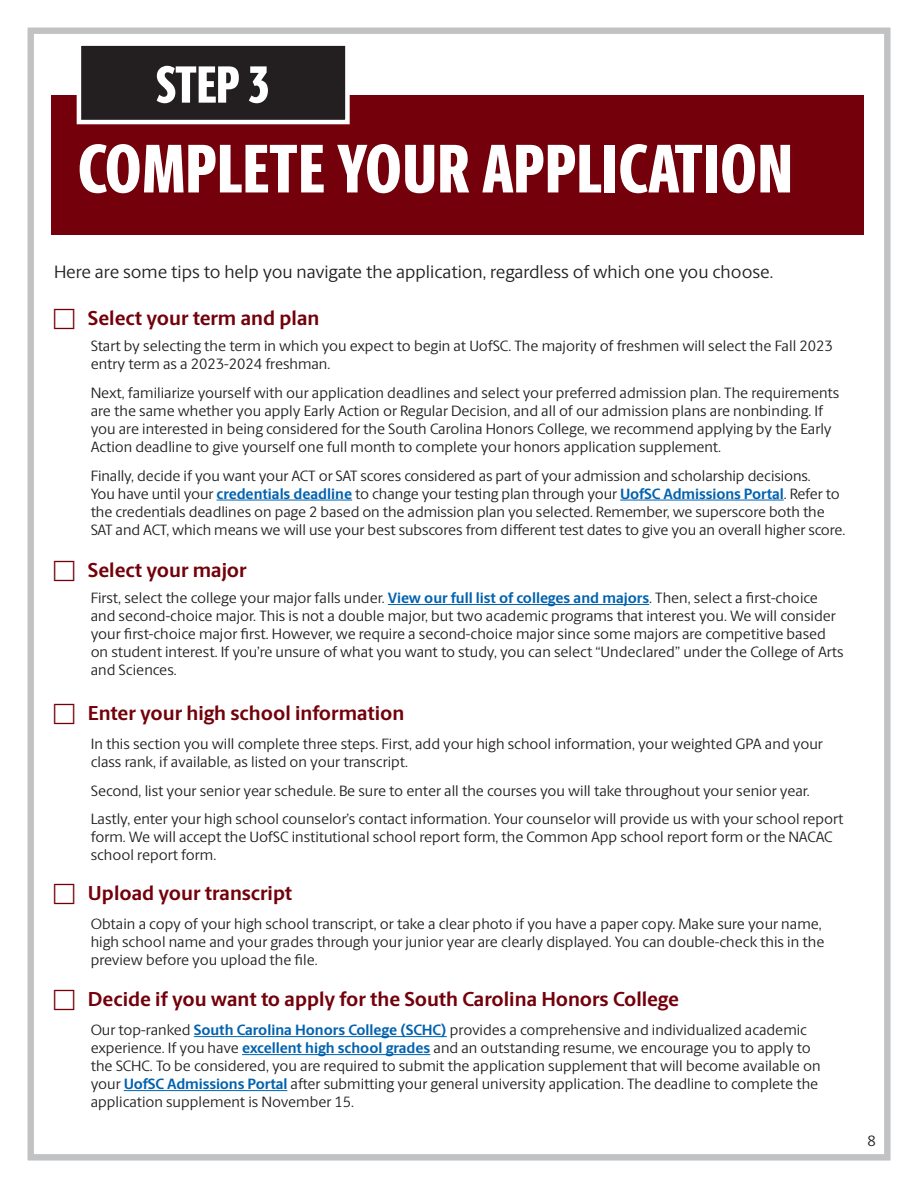
<style>
.page{position:relative;width:918px;height:1188px;background:#fff}
.page>*{position:absolute;margin:0;border:0;box-sizing:border-box;transform-origin:0 0}
.t1{font:800 69px "Berlingske Sans X Cn";letter-spacing:.01em;color:#fff}
.t2{font:800 52.5px "Berlingske Sans X Cn";color:#fff}
.t3{font:700 20.25px "Berlingske Sans";color:#73000a}
.t4{font:18px "Berlingske Sans";color:#231f20}
.t5{font:15px/18px "Berlingske Sans";color:#231f20}
.s1{font-weight:700;color:#0162b0}
</style>
<div class="page">
<div style="left:28px;top:28px;width:862px;height:1132px;border:6px solid #c1c2c4"></div>
<hr style="left:194px;top:1036px;width:253px;height:1px;background:#0162b0">
<hr style="left:242px;top:1054px;width:188px;height:1px;background:#0162b0">
<hr style="left:124px;top:1090px;width:163px;height:1px;background:#0162b0">
<hr style="left:217px;top:500px;width:135px;height:1px;background:#0162b0">
<hr style="left:620px;top:500px;width:164px;height:1px;background:#0162b0">
<hr style="left:388px;top:604px;width:261px;height:1px;background:#0162b0">
<div style="left:52px;top:96px;width:812px;height:139px;background:#73000a"></div>
<div style="left:79px;top:44px;width:268px;height:78px;background:#231f20"></div>
<div style="left:77px;top:41px;width:273px;height:83px;border:4px solid #fff"></div>
<p class="t2" style="left:156px;top:45px;width:115px">STEP 3</p>
<p class="t1" style="left:78px;top:117px;width:716px">COMPLETE YOUR APPLICATION</p>
<p class="t4" style="left:54px;top:259px;width:721px">Here are some tips to help you navigate the application, regardless of which one you choose.</p>
<p class="t3" style="left:88px;top:303px;width:233px">Select your term and plan</p>
<p class="t5" style="left:91px;top:336px;width:744px">Start by selecting the term in which you expect to begin at UofSC. The majority of freshmen will select the Fall 2023 entry term as a 2023-2024 freshman.</p>
<p class="t5" style="left:91px;top:383px;width:750px">Next, familiarize yourself with our application deadlines and select your preferred admission plan. The requirements are the same whether you apply Early Action or Regular Decision, and all of our admission plans are nonbinding. If you are interested in being considered for the South Carolina Honors College, we recommend applying by the Early Action deadline to give yourself one full month to complete your honors application supplement.</p>
<p class="t5" style="left:91px;top:466px;width:756px">Finally, decide if you want your ACT or SAT scores considered as part of your admission and scholarship decisions.<br>You have until your <span class="s1">credentials deadline</span> to change your testing plan through your <span class="s1">UofSC Admissions Portal</span>. Refer to the credentials deadlines on page 2 based on the admission plan you selected. Remember, we superscore both the SAT and ACT, which means we will use your best subscores from different test dates to give you an overall higher score.</p>
<p class="t3" style="left:88px;top:555px;width:160px">Select your major</p>
<p class="t5" style="left:91px;top:588px;width:755px">First, select the college your major falls under. <span class="s1">View our full list of colleges and majors</span>. Then, select a first-choice and second-choice major. This is not a double major, but two academic programs that interest you. We will consider your first-choice major first. However, we require a second-choice major since some majors are competitive based on student interest. If you’re unsure of what you want to study, you can select “Undeclared” under the College of Arts and Sciences.</p>
<p class="t3" style="left:88px;top:698px;width:318px">Enter your high school information</p>
<p class="t5" style="left:91px;top:734px;width:734px">In this section you will complete three steps. First, add your high school information, your weighted GPA and your class rank, if available, as listed on your transcript.</p>
<p class="t5" style="left:91px;top:781px;width:721px">Second, list your senior year schedule. Be sure to enter all the courses you will take throughout your senior year.</p>
<p class="t5" style="left:91px;top:810px;width:754px">Lastly, enter your high school counselor’s contact information. Your counselor will provide us with your school report form. We will accept the UofSC institutional school report form, the Common App school report form or the NACAC school report form.</p>
<p class="t3" style="left:88px;top:878px;width:206px">Upload your transcript</p>
<p class="t5" style="left:91px;top:914px;width:735px">Obtain a copy of your high school transcript, or take a clear photo if you have a paper copy. Make sure your name, high school name and your grades through your junior year are clearly displayed. You can double-check this in the preview before you upload the file.</p>
<p class="t3" style="left:88px;top:984px;width:593px">Decide if you want to apply for the South Carolina Honors College</p>
<p class="t5" style="left:91px;top:1020px;width:731px">Our top-ranked <span class="s1">South Carolina Honors College (SCHC)</span> provides a comprehensive and individualized academic experience. If you have <span class="s1">excellent high school grades</span> and an outstanding resume, we encourage you to apply to the SCHC. To be considered, you are required to submit the application supplement that will become available on your <span class="s1">UofSC Admissions Portal</span> after submitting your general university application. The deadline to complete the application supplement is November 15.</p>
<p class="t5" style="left:868px;top:1131px;width:10px">8</p>
</div>
